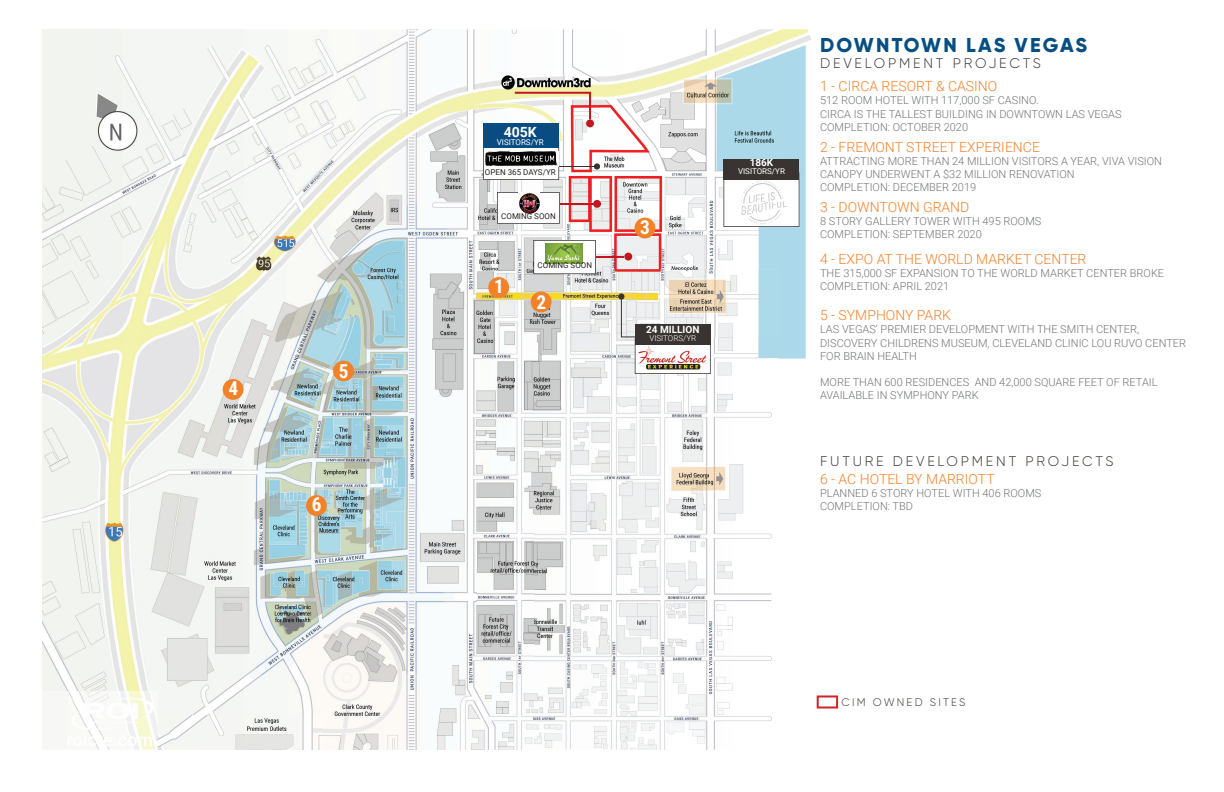
<style>
.page{position:relative;width:1224px;height:792px;background:#fff}
.page>*{position:absolute;margin:0;border:0;box-sizing:border-box;transform-origin:0 0}
.t1{font:800 20px "Gilroy";letter-spacing:.105em;color:#074e82}
.t2{font:700 19.2px "Roboto Condensed";color:#fff}
.t3{font:300 14px "Roboto";color:#f2822a}
.t4{font:300 14px "Gilroy";letter-spacing:.2em;color:#393431}
.t5{font:700 14px "Roboto";color:#fff}
.t6{font:300 11px/13.2px "Roboto";color:#737576}
.t7{font:300 11px "Gilroy";letter-spacing:.2em;color:#393431}
.t8{font:700 10px "Roboto";color:#fff}
.t9{font:8px "Roboto";color:#231f20}
.t10{font:8px "Roboto";color:#fff}
.t11{font:300 8px "Roboto";color:#fff}
</style>
<div class="page">
<img style="left:42px;top:29px;width:736px;height:240px">
<img style="left:778px;top:29px;width:33px;height:330px">
<img style="left:42px;top:269px;width:491px;height:240px">
<img style="left:533px;top:269px;width:105px;height:481px">
<img style="left:638px;top:269px;width:141px;height:69px">
<img style="left:708px;top:338px;width:71px;height:412px">
<img style="left:638px;top:374px;width:70px;height:376px">
<img style="left:42px;top:509px;width:280px;height:206px">
<img style="left:322px;top:509px;width:211px;height:241px">
<img style="left:158px;top:715px;width:165px;height:35px">
<div style="left:488px;top:277px;width:21px;height:21px;background:#f2822a;border-radius:50%"></div>
<div style="left:333px;top:361px;width:21px;height:20px;background:#f2822a;border-radius:50%"></div>
<div style="left:531px;top:292px;width:21px;height:20px;background:#f2822a;border-radius:50%"></div>
<div style="left:223px;top:379px;width:21px;height:21px;background:#f2822a;border-radius:50%"></div>
<div style="left:306px;top:495px;width:21px;height:21px;background:#f2822a;border-radius:50%"></div>
<img style="left:501px;top:76px;width:90px;height:14px">
<div style="left:586px;top:119px;width:8px;height:8px;background:#c31621;border-radius:50%"></div>
<svg style="left:515px;top:92px;width:76px;height:27px"></svg>
<div style="left:593px;top:200px;width:8px;height:8px;background:#c31621;border-radius:50%"></div>
<hr style="left:540px;top:203px;width:53px;height:2px;background:#c31621">
<div style="left:594px;top:163px;width:6px;height:7px;background:#393431;border-radius:50%"></div>
<hr style="left:551px;top:166px;width:43px;height:1px;background:#393431">
<svg style="left:483px;top:148px;width:76px;height:32px"></svg>
<div style="left:483px;top:123px;width:76px;height:25px;background:#084c81"></div>
<img style="left:485px;top:151px;width:73px;height:16px">
<img style="left:42px;top:691px;width:116px;height:59px">
<img style="left:72px;top:699px;width:81px;height:31px">
<svg style="left:497px;top:192px;width:63px;height:32px"></svg>
<img style="left:518px;top:193px;width:22px;height:22px">
<div style="left:635px;top:218px;width:20px;height:20px;background:#f2822a;border-radius:50%"></div>
<svg style="left:724px;top:179px;width:75px;height:48px"></svg>
<div style="left:724px;top:159px;width:75px;height:20px;background:#393431"></div>
<img style="left:738px;top:180px;width:52px;height:46px">
<svg style="left:618px;top:293px;width:7px;height:7px"></svg>
<svg style="left:621px;top:294px;width:90px;height:80px"></svg>
<div style="left:635px;top:325px;width:76px;height:20px;background:#393431"></div>
<img style="left:637px;top:345px;width:71px;height:25px">
<svg style="left:817px;top:696px;width:21px;height:12px"></svg>
<div style="left:624px;top:253px;width:8px;height:8px;background:#c31621;border-radius:50%"></div>
<hr style="left:590px;top:256px;width:34px;height:2px;background:#c31621">
<svg style="left:533px;top:240px;width:63px;height:34px"></svg>
<img style="left:545px;top:244px;width:37px;height:19px">
<h2 class="t2" style="left:228px;top:375px;width:11px">4</h2>
<h2 class="t2" style="left:339px;top:358px;width:11px">5</h2>
<h2 class="t2" style="left:312px;top:491px;width:11px">6</h2>
<p class="t5" style="left:504px;top:122px;width:34px">405K</p>
<p class="t10" style="left:497px;top:137px;width:48px">VISITORS/YR</p>
<p class="t9" style="left:485px;top:166px;width:72px">OPEN 365 DAYS/YR</p>
<p class="t9" style="left:501px;top:210px;width:56px">COMING SOON</p>
<h2 class="t2" style="left:494px;top:273px;width:11px">1</h2>
<p class="t9" style="left:538px;top:260px;width:56px">COMING SOON</p>
<h2 class="t2" style="left:536px;top:289px;width:11px">2</h2>
<h2 class="t2" style="left:640px;top:214px;width:11px">3</h2>
<p class="t8" style="left:646px;top:322px;width:55px">24 MILLION</p>
<p class="t11" style="left:649px;top:332px;width:48px">VISITORS/YR</p>
<p class="t8" style="left:750px;top:155px;width:25px">186K</p>
<p class="t10" style="left:738px;top:165px;width:48px">VISITORS/YR</p>
<h1 class="t1" style="left:820px;top:32px;width:269px">DOWNTOWN LAS VEGAS</h1>
<p class="t4" style="left:820px;top:55px;width:222px">DEVELOPMENT PROJECTS</p>
<p class="t3" style="left:820px;top:76px;width:179px">1 - CIRCA RESORT &amp; CASINO</p>
<p class="t6" style="left:820px;top:93px;width:303px">512 ROOM HOTEL WITH 117,000 SF CASINO.<br>CIRCA IS THE TALLEST BUILDING IN DOWNTOWN LAS VEGAS<br>COMPLETION: OCTOBER 2020</p>
<p class="t3" style="left:820px;top:137px;width:221px">2 - FREMONT STREET EXPERIENCE</p>
<p class="t6" style="left:820px;top:154px;width:344px">ATTRACTING MORE THAN 24 MILLION VISITORS A YEAR, VIVA VISION<br>CANOPY UNDERWENT A $32 MILLION RENOVATION<br>COMPLETION: DECEMBER 2019</p>
<p class="t3" style="left:820px;top:197px;width:151px">3 - DOWNTOWN GRAND</p>
<p class="t6" style="left:820px;top:214px;width:223px">8 STORY GALLERY TOWER WITH 495 ROOMS<br>COMPLETION: SEPTEMBER 2020</p>
<p class="t3" style="left:820px;top:249px;width:268px">4 - EXPO AT THE WORLD MARKET CENTER</p>
<p class="t6" style="left:820px;top:266px;width:346px">THE 315,000 SF EXPANSION TO THE WORLD MARKET CENTER BROKE<br>COMPLETION: APRIL 2021</p>
<p class="t3" style="left:820px;top:305px;width:133px">5 - SYMPHONY PARK</p>
<p class="t6" style="left:820px;top:322px;width:368px">LAS VEGAS’ PREMIER DEVELOPMENT WITH THE SMITH CENTER,<br>DISCOVERY CHILDRENS MUSEUM, CLEVELAND CLINIC LOU RUVO CENTER<br>FOR BRAIN HEALTH</p>
<p class="t6" style="left:820px;top:375px;width:339px">MORE THAN 600 RESIDENCES AND 42,000 SQUARE FEET OF RETAIL<br>AVAILABLE IN SYMPHONY PARK</p>
<p class="t4" style="left:820px;top:453px;width:295px">FUTURE DEVELOPMENT PROJECTS</p>
<p class="t3" style="left:820px;top:469px;width:176px">6 - AC HOTEL BY MARRIOTT</p>
<p class="t6" style="left:820px;top:486px;width:223px">PLANNED 6 STORY HOTEL WITH 406 ROOMS<br>COMPLETION: TBD</p>
<p class="t7" style="left:842px;top:695px;width:125px">CIM OWNED SITES</p>
</div>
